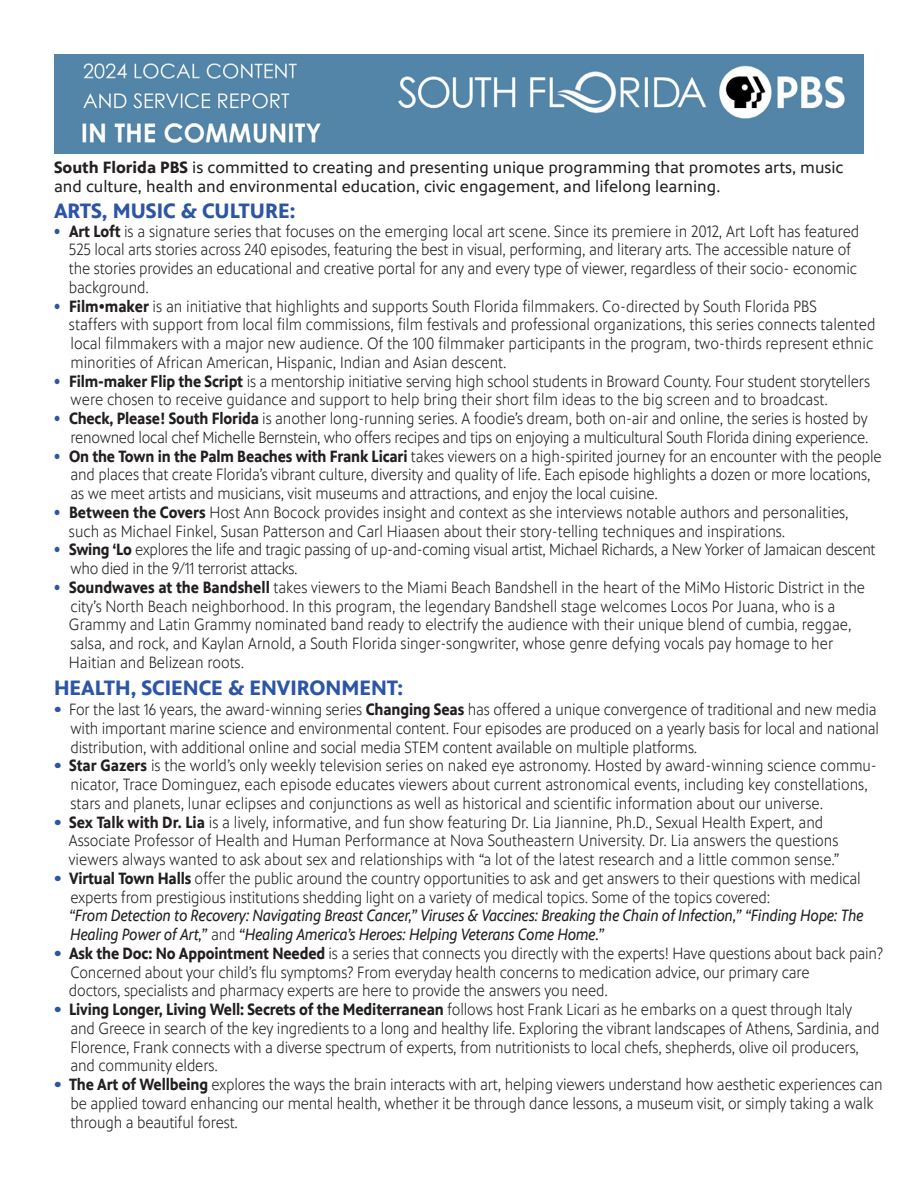
<style>
.page{position:relative;width:918px;height:1188px;background:#fff}
.page>*{position:absolute;margin:0;border:0;box-sizing:border-box;transform-origin:0 0}
.t1{font:700 21px "PBS Sans";color:#2d55a6}
.t2{font:300 16.5px/18.8px "PBS Sans";letter-spacing:-.01em;color:#231f20;scale:.9 1}
.t3{font:italic 16.5px/18.8px "PBS Sans";letter-spacing:-.01em;color:#231f20;scale:.9 1}
.t4{font:16.5px "PBS Sans";color:#231f20}
.s1{font-weight:700}
.s2{font-weight:900;color:#2d55a6}
.s3{font-weight:300;font-style:normal}
</style>
<div class="page">
<img style="left:54px;top:54px;width:810px;height:100px">
<p class="t4" style="left:54px;top:158px;width:791px"><span class="s1">South Florida PBS</span> is committed to creating and presenting unique programming that promotes arts, music</p>
<p class="t4" style="left:54px;top:178px;width:668px">and culture, health and environmental education, civic engagement, and lifelong learning.</p>
<p class="t1" style="left:54px;top:199px;width:243px">ARTS, MUSIC &amp; CULTURE:</p>
<p class="t2" style="left:54px;top:222px;width:896px"><span class="s2">•</span> <span class="s1">Art Loft</span> is a signature series that focuses on the emerging local art scene. Since its premiere in 2012, Art Loft has featured</p>
<p class="t2" style="left:69px;top:241px;width:870px">525 local arts stories across 240 episodes, featuring the best in visual, performing, and literary arts. The accessible nature of</p>
<p class="t2" style="left:69px;top:259px;width:877px">the stories provides an educational and creative portal for any and every type of viewer, regardless of their socio- economic</p>
<p class="t2" style="left:69px;top:278px;width:90px">background.</p>
<p class="t2" style="left:54px;top:297px;width:849px"><span class="s2">•</span> <span class="s1">Film•maker</span> is an initiative that highlights and supports South Florida filmmakers. Co-directed by South Florida PBS</p>
<p class="t2" style="left:69px;top:316px;width:898px">staffers with support from local film commissions, film festivals and professional organizations, this series connects talented local filmmakers with a major new audience. Of the 100 filmmaker participants in the program, two-thirds represent ethnic minorities of African American, Hispanic, Indian and Asian descent.</p>
<p class="t2" style="left:70px;top:372px;width:890px;text-indent:-16px"><span class="s2">•</span> <span class="s1">Film-maker Flip the Script</span> is a mentorship initiative serving high school students in Broward County. Four student storytellers were chosen to receive guidance and support to help bring their short film ideas to the big screen and to broadcast.</p>
<p class="t2" style="left:54px;top:409px;width:907px;text-align:right"><span class="s2">•</span> <span class="s1">Check, Please! South Florida</span> is another long-running series. A foodie’s dream, both on-air and online, the series is hosted by renowned local chef Michelle Bernstein, who offers recipes and tips on enjoying a multicultural South Florida dining experience.</p>
<p class="t2" style="left:70px;top:447px;width:903px;text-indent:-16px"><span class="s2">•</span> <span class="s1">On the Town in the Palm Beaches with Frank Licari</span> takes viewers on a high-spirited journey for an encounter with the people and places that create Florida’s vibrant culture, diversity and quality of life. Each episode highlights a dozen or more locations, as we meet artists and musicians, visit museums and attractions, and enjoy the local cuisine.</p>
<p class="t2" style="left:54px;top:503px;width:885px"><span class="s2">•</span> <span class="s1">Between the Covers</span> Host Ann Bocock provides insight and context as she interviews notable authors and personalities,</p>
<p class="t2" style="left:69px;top:522px;width:798px">such as Michael Finkel, Susan Patterson and Carl Hiaasen about their story-telling techniques and inspirations.</p>
<p class="t2" style="left:70px;top:541px;width:896px;text-indent:-16px"><span class="s2">•</span> <span class="s1">Swing ‘Lo</span> explores the life and tragic passing of up-and-coming visual artist, Michael Richards, a New Yorker of Jamaican descent who died in the 9/11 terrorist attacks.</p>
<p class="t2" style="left:70px;top:578px;width:885px;text-indent:-16px"><span class="s2">•</span> <span class="s1">Soundwaves at the Bandshell</span> takes viewers to the Miami Beach Bandshell in the heart of the MiMo Historic District in the city’s North Beach neighborhood. In this program, the legendary Bandshell stage welcomes Locos Por Juana, who is a</p>
<p class="t2" style="left:69px;top:616px;width:871px">Grammy and Latin Grammy nominated band ready to electrify the audience with their unique blend of cumbia, reggae, salsa, and rock, and Kaylan Arnold, a South Florida singer-songwriter, whose genre defying vocals pay homage to her</p>
<p class="t2" style="left:69px;top:653px;width:196px">Haitian and Belizean roots.</p>
<p class="t1" style="left:54px;top:676px;width:351px">HEALTH, SCIENCE &amp; ENVIRONMENT:</p>
<p class="t2" style="left:70px;top:700px;width:900px;text-indent:-16px"><span class="s2">•</span> For the last 16 years, the award-winning series <span class="s1">Changing Seas</span> has offered a unique convergence of traditional and new media with important marine science and environmental content. Four episodes are produced on a yearly basis for local and national distribution, with additional online and social media STEM content available on multiple platforms.</p>
<p class="t2" style="left:70px;top:757px;width:898px;text-indent:-16px"><span class="s2">•</span> <span class="s1">Star Gazers</span> is the world’s only weekly television series on naked eye astronomy. Hosted by award-winning science commu&shy;nicator, Trace Dominguez, each episode educates viewers about current astronomical events, including key constellations, stars and planets, lunar eclipses and conjunctions as well as historical and scientific information about our universe.</p>
<p class="t2" style="left:54px;top:813px;width:856px"><span class="s2">•</span> <span class="s1">Sex Talk with Dr. Lia</span> is a lively, informative, and fun show featuring Dr. Lia Jiannine, Ph.D., Sexual Health Expert, and</p>
<p class="t2" style="left:69px;top:832px;width:857px">Associate Professor of Health and Human Performance at Nova Southeastern University. Dr. Lia answers the questions</p>
<p class="t2" style="left:69px;top:850px;width:858px">viewers always wanted to ask about sex and relationships with “a lot of the latest research and a little common sense.”</p>
<p class="t2" style="left:70px;top:869px;width:880px;text-indent:-16px"><span class="s2">•</span> <span class="s1">Virtual Town Halls</span> offer the public around the country opportunities to ask and get answers to their questions with medical experts from prestigious institutions shedding light on a variety of medical topics. Some of the topics covered:</p>
<p class="t3" style="left:69px;top:907px;width:885px">“From Detection to Recovery: Navigating Breast Cancer,” Viruses &amp; Vaccines: Breaking the Chain of Infection,” “Finding Hope: The<br>Healing Power of Art,” <span class="s3">and</span> “Healing America’s Heroes: Helping Veterans Come Home.”</p>
<p class="t2" style="left:70px;top:944px;width:905px;text-indent:-16px"><span class="s2">•</span> <span class="s1">Ask the Doc: No Appointment Needed</span> is a series that connects you directly with the experts! Have questions about back pain?<br>Concerned about your child’s flu symptoms? From everyday health concerns to medication advice, our primary care</p>
<p class="t2" style="left:69px;top:982px;width:600px">doctors, specialists and pharmacy experts are here to provide the answers you need.</p>
<p class="t2" style="left:70px;top:1000px;width:900px;text-indent:-16px"><span class="s2">•</span> <span class="s1">Living Longer, Living Well: Secrets of the Mediterranean</span> follows host Frank Licari as he embarks on a quest through Italy and Greece in search of the key ingredients to a long and healthy life. Exploring the vibrant landscapes of Athens, Sardinia, and Florence, Frank connects with a diverse spectrum of experts, from nutritionists to local chefs, shepherds, olive oil producers, and community elders.</p>
<p class="t2" style="left:70px;top:1075px;width:904px;text-indent:-16px"><span class="s2">•</span> <span class="s1">The Art of Wellbeing</span> explores the ways the brain interacts with art, helping viewers understand how aesthetic experiences can be applied toward enhancing our mental health, whether it be through dance lessons, a museum visit, or simply taking a walk through a beautiful forest.</p>
</div>
